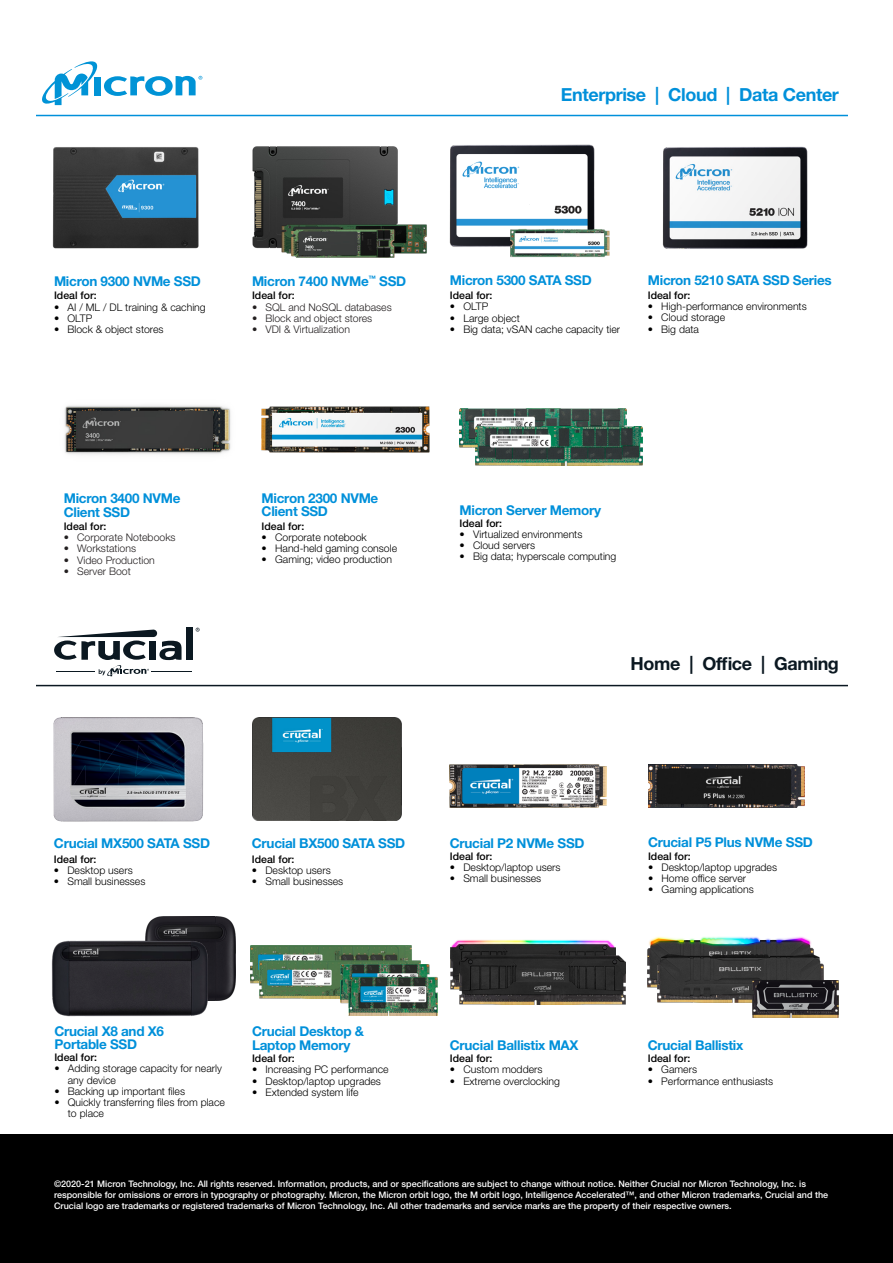
<style>
.page{position:relative;width:893px;height:1263px;background:#fff}
.page>*{position:absolute;margin:0;border:0;box-sizing:border-box;transform-origin:0 0}
.t1{font:700 18px "Helvetica Neue LT Std";letter-spacing:-.02em;color:#0090da}
.t2{font:700 18px "Helvetica Neue LT Std";letter-spacing:-.02em;color:#0b1821}
.body_copy{font:700 13.5px/13.5px "Helvetica Neue LT Std";letter-spacing:-.02em;color:#0090da}
.t3{font:300 10.5px/11.2px "Helvetica Neue LT Std";color:#000}
.body_copy-2{font:500 10.5px "Helvetica Neue LT Std";color:#000}
.t4{font:300 10.5px "Helvetica Neue LT Std";color:#231f20}
.t5{font:500 9px/10.8px "Helvetica Neue LT Std";color:#fff}
</style>
<div class="page">
<img style="left:252px;top:146px;width:146px;height:103px">
<img style="left:274px;top:184px;width:153px;height:70px">
<img style="left:145px;top:916px;width:91px;height:85px">
<hr style="left:152px;top:671px;width:40px;height:1px;background:#0b1821">
<div style="left:186px;top:628px;width:6px;height:32px;background:#0b1821"></div>
<svg style="left:54px;top:630px;width:128px;height:46px"></svg>
<svg style="left:196px;top:628px;width:4px;height:4px"></svg>
<img style="left:274px;top:197px;width:136px;height:61px">
<img style="left:52px;top:147px;width:147px;height:102px">
<img style="left:449px;top:144px;width:146px;height:103px">
<img style="left:495px;top:202px;width:115px;height:55px">
<img style="left:662px;top:146px;width:146px;height:103px">
<img style="left:261px;top:406px;width:169px;height:47px">
<img style="left:460px;top:408px;width:167px;height:39px">
<img style="left:475px;top:426px;width:167px;height:39px">
<img style="left:450px;top:765px;width:156px;height:43px">
<img style="left:252px;top:717px;width:149px;height:104px">
<img style="left:251px;top:946px;width:169px;height:52px">
<img style="left:341px;top:965px;width:97px;height:51px">
<img style="left:648px;top:937px;width:165px;height:50px">
<img style="left:657px;top:954px;width:166px;height:49px">
<img style="left:753px;top:981px;width:86px;height:37px">
<img style="left:450px;top:939px;width:166px;height:51px">
<img style="left:460px;top:956px;width:165px;height:48px">
<svg style="left:42px;top:61px;width:160px;height:44px"></svg>
<div style="left:0;top:1134px;width:893px;height:129px;background:#000"></div>
<img style="left:648px;top:765px;width:156px;height:43px">
<img style="left:51px;top:938px;width:160px;height:79px">
<hr style="left:36px;top:115px;width:812px;height:1px;background:#0090da">
<hr style="left:36px;top:685px;width:812px;height:1px;background:#0b1821">
<img style="left:53px;top:717px;width:150px;height:104px">
<img style="left:64px;top:405px;width:167px;height:50px">
<p class="t1" style="left:561px;top:83px;width:280px">Enterprise | Cloud | Data Center</p>
<p class="body_copy" style="left:54px;top:274px;width:148px">Micron 9300 NVMe SSD</p>
<p class="body_copy-2" style="left:54px;top:289px;width:44px">Ideal for:</p>
<p class="t3" style="left:54px;top:301px;width:153px">• AI / ML / DL training &amp; caching</p>
<p class="t3" style="left:54px;top:312px;width:40px">• OLTP</p>
<p class="t3" style="left:54px;top:324px;width:111px">• Block &amp; object stores</p>
<p class="body_copy" style="left:252px;top:274px;width:156px">Micron 7400 NVMe<sup>™</sup> SSD</p>
<p class="body_copy-2" style="left:252px;top:289px;width:44px">Ideal for:</p>
<p class="t4" style="left:252px;top:301px;width:141px">• SQL and NoSQL databases</p>
<p class="t4" style="left:252px;top:312px;width:122px">• Block and object stores</p>
<p class="t4" style="left:252px;top:323px;width:99px">• VDI &amp; Virtualization</p>
<p class="body_copy" style="left:450px;top:273px;width:143px">Micron 5300 SATA SSD</p>
<p class="body_copy-2" style="left:450px;top:289px;width:44px">Ideal for:</p>
<p class="t3" style="left:450px;top:301px;width:40px">• OLTP</p>
<p class="t3" style="left:450px;top:312px;width:71px">• Large object</p>
<p class="t3" style="left:450px;top:323px;width:172px">• Big data; vSAN cache capacity tier</p>
<p class="body_copy" style="left:648px;top:273px;width:186px">Micron 5210 SATA SSD Series</p>
<p class="body_copy-2" style="left:648px;top:289px;width:44px">Ideal for:</p>
<p class="t3" style="left:648px;top:300px;width:160px">• High-performance environments</p>
<p class="t3" style="left:648px;top:312px;width:79px">• Cloud storage</p>
<p class="t3" style="left:648px;top:323px;width:53px">• Big data</p>
<p class="body_copy" style="left:64px;top:491px;width:118px">Micron 3400 NVMe<br>Client SSD</p>
<p class="body_copy-2" style="left:64px;top:520px;width:44px">Ideal for:</p>
<p class="t4" style="left:64px;top:531px;width:113px">• Corporate Notebooks</p>
<p class="t4" style="left:64px;top:542px;width:74px">• Workstations</p>
<p class="t4" style="left:64px;top:553px;width:93px">• Video Production</p>
<p class="t4" style="left:64px;top:565px;width:69px">• Server Boot</p>
<p class="body_copy" style="left:262px;top:491px;width:118px">Micron 2300 NVMe<br>Client SSD</p>
<p class="body_copy-2" style="left:262px;top:520px;width:44px">Ideal for:</p>
<p class="t3" style="left:262px;top:531px;width:107px">• Corporate notebook</p>
<p class="t3" style="left:262px;top:542px;width:137px">• Hand-held gaming console</p>
<p class="t3" style="left:262px;top:554px;width:132px">• Gaming; video production</p>
<p class="body_copy" style="left:460px;top:503px;width:143px">Micron Server Memory</p>
<p class="body_copy-2" style="left:460px;top:517px;width:44px">Ideal for:</p>
<p class="t3" style="left:460px;top:528px;width:124px">• Virtualized environments</p>
<p class="t3" style="left:460px;top:540px;width:77px">• Cloud servers</p>
<p class="t3" style="left:460px;top:551px;width:158px">• Big data; hyperscale computing</p>
<p class="t2" style="left:631px;top:652px;width:210px">Home | Office | Gaming</p>
<p class="body_copy" style="left:54px;top:836px;width:158px">Crucial MX500 SATA SSD</p>
<p class="body_copy" style="left:252px;top:836px;width:155px">Crucial BX500 SATA SSD</p>
<p class="body_copy" style="left:450px;top:836px;width:136px">Crucial P2 NVMe SSD</p>
<p class="body_copy" style="left:648px;top:835px;width:166px">Crucial P5 Plus NVMe SSD</p>
<p class="body_copy-2" style="left:54px;top:853px;width:44px">Ideal for:</p>
<p class="t3" style="left:54px;top:864px;width:80px">• Desktop users</p>
<p class="t3" style="left:54px;top:876px;width:93px">• Small businesses</p>
<p class="body_copy-2" style="left:252px;top:853px;width:44px">Ideal for:</p>
<p class="t3" style="left:252px;top:864px;width:80px">• Desktop users</p>
<p class="t3" style="left:252px;top:876px;width:93px">• Small businesses</p>
<p class="body_copy-2" style="left:450px;top:849px;width:44px">Ideal for:</p>
<p class="t3" style="left:450px;top:861px;width:112px">• Desktop/laptop users</p>
<p class="t3" style="left:450px;top:872px;width:93px">• Small businesses</p>
<p class="body_copy-2" style="left:648px;top:849px;width:44px">Ideal for:</p>
<p class="t3" style="left:648px;top:861px;width:131px">• Desktop/laptop upgrades</p>
<p class="t3" style="left:648px;top:872px;width:100px">• Home office server</p>
<p class="t3" style="left:648px;top:884px;width:107px">• Gaming applications</p>
<p class="body_copy" style="left:54px;top:1024px;width:111px">Crucial X8 and X6<br>Portable SSD</p>
<p class="body_copy-2" style="left:54px;top:1051px;width:44px">Ideal for:</p>
<p class="t3" style="left:68px;top:1063px;width:156px;text-indent:-14px">• Adding storage capacity for nearly any device</p>
<p class="t3" style="left:54px;top:1085px;width:132px">• Backing up important files</p>
<p class="t3" style="left:68px;top:1096px;width:159px;text-indent:-14px">• Quickly transferring files from place to place</p>
<p class="body_copy" style="left:252px;top:1024px;width:114px">Crucial Desktop &amp;</p>
<p class="body_copy" style="left:252px;top:1038px;width:100px">Laptop Memory</p>
<p class="body_copy-2" style="left:252px;top:1052px;width:44px">Ideal for:</p>
<p class="t3" style="left:252px;top:1064px;width:138px">• Increasing PC performance</p>
<p class="t3" style="left:252px;top:1075px;width:131px">• Desktop/laptop upgrades</p>
<p class="t3" style="left:252px;top:1086px;width:108px">• Extended system life</p>
<p class="body_copy" style="left:450px;top:1038px;width:130px">Crucial Ballistix MAX</p>
<p class="body_copy-2" style="left:450px;top:1052px;width:44px">Ideal for:</p>
<p class="t3" style="left:450px;top:1064px;width:94px">• Custom modders</p>
<p class="t3" style="left:450px;top:1075px;width:112px">• Extreme overclocking</p>
<p class="body_copy" style="left:648px;top:1038px;width:97px">Crucial Ballistix</p>
<p class="body_copy-2" style="left:648px;top:1052px;width:44px">Ideal for:</p>
<p class="t3" style="left:648px;top:1064px;width:51px">• Gamers</p>
<p class="t3" style="left:648px;top:1075px;width:127px">• Performance enthusiasts</p>
<p class="t5" style="left:54px;top:1178px;width:776px">©2020-21 Micron Technology, Inc. All rights reserved. Information, products, and or specifications are subject to change without notice. Neither Crucial nor Micron Technology, Inc. is responsible for omissions or errors in typography or photography. Micron, the Micron orbit logo, the M orbit logo, Intelligence Accelerated™, and other Micron trademarks, Crucial and the<br>Crucial logo are trademarks or registered trademarks of Micron Technology, Inc. All other trademarks and service marks are the property of their respective owners.</p>
</div>
